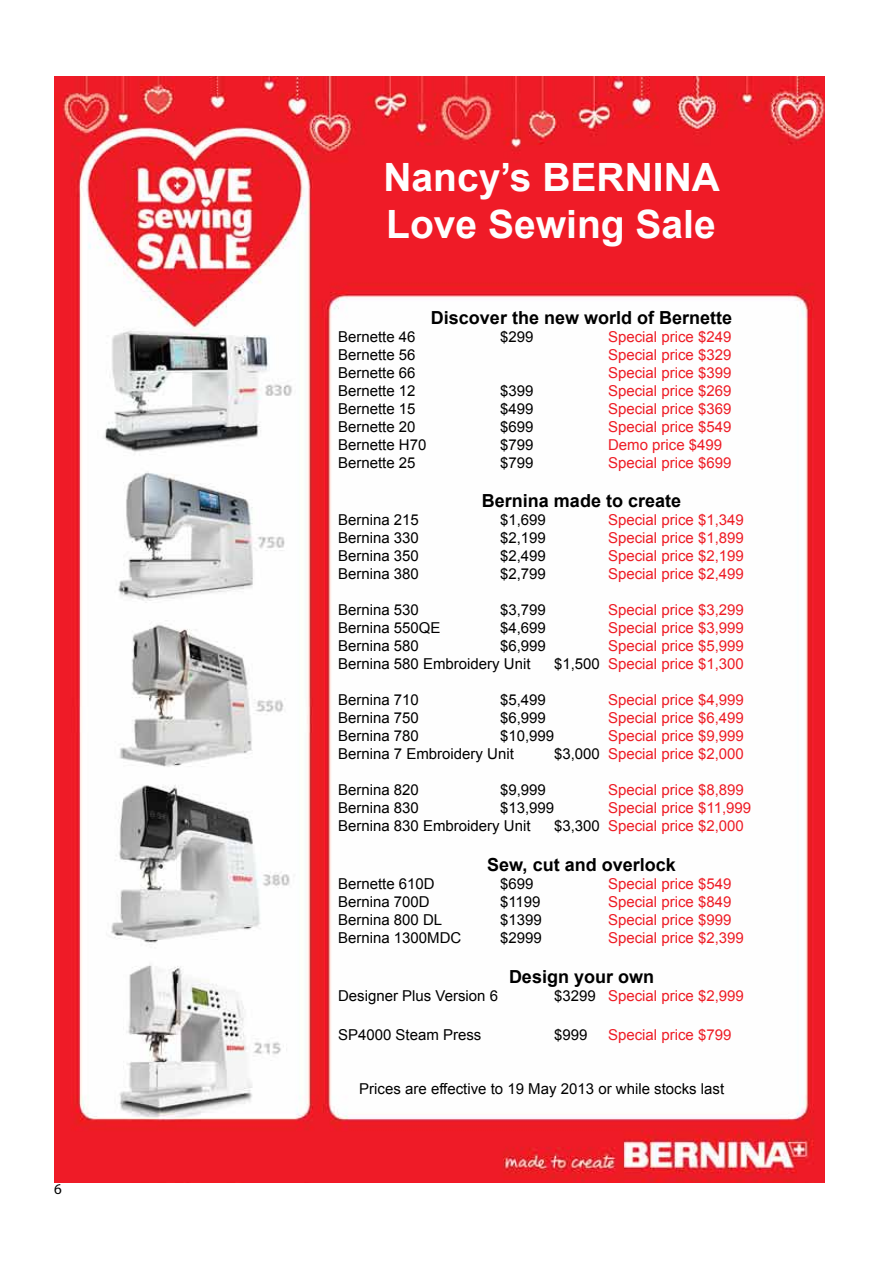
<style>
.page{position:relative;width:893px;height:1263px;background:#fff}
.page>*{position:absolute;margin:0;border:0;box-sizing:border-box;transform-origin:0 0}
.t1{font:700 39px/46.8px "Arial";color:#fefefe}
.t2{font:700 18px "Arial";color:#000}
.t3{font:15px "Arial";color:#000}
.t4{font:15px "Arial";color:#ee1c25}
.t5{font:15px "Myriad Pro";color:#000}
.s1{color:#000}
</style>
<div class="page">
<img style="left:54px;top:77px;width:771px;height:1105px">
<p class="t5" style="left:54px;top:1179px;width:9px">6</p>
<h1 class="t1" style="left:383px;top:155px;width:338px">Nancy’s BERNINA<br>Love Sewing Sale</h1>
<p class="t2" style="left:431px;top:305px;width:303px">Discover the new world of Bernette</p>
<p class="t3" style="left:338px;top:327px;width:79px">Bernette 46</p>
<p class="t3" style="left:500px;top:327px;width:35px">$299</p>
<p class="t4" style="left:608px;top:327px;width:125px">Special price $249</p>
<p class="t3" style="left:338px;top:345px;width:79px">Bernette 56</p>
<p class="t4" style="left:608px;top:345px;width:125px">Special price $329</p>
<p class="t3" style="left:338px;top:363px;width:79px">Bernette 66</p>
<p class="t4" style="left:608px;top:363px;width:125px">Special price $399</p>
<p class="t3" style="left:338px;top:381px;width:79px">Bernette 12</p>
<p class="t3" style="left:500px;top:381px;width:35px">$399</p>
<p class="t4" style="left:608px;top:381px;width:125px">Special price $269</p>
<p class="t3" style="left:338px;top:399px;width:79px">Bernette 15</p>
<p class="t3" style="left:500px;top:399px;width:35px">$499</p>
<p class="t4" style="left:608px;top:399px;width:125px">Special price $369</p>
<p class="t3" style="left:338px;top:417px;width:79px">Bernette 20</p>
<p class="t3" style="left:500px;top:417px;width:35px">$699</p>
<p class="t4" style="left:608px;top:417px;width:125px">Special price $549</p>
<p class="t3" style="left:338px;top:435px;width:90px">Bernette H70</p>
<p class="t3" style="left:500px;top:435px;width:35px">$799</p>
<p class="t4" style="left:608px;top:435px;width:116px">Demo price $499</p>
<p class="t3" style="left:338px;top:453px;width:79px">Bernette 25</p>
<p class="t3" style="left:500px;top:453px;width:35px">$799</p>
<p class="t4" style="left:608px;top:453px;width:125px">Special price $699</p>
<p class="t2" style="left:482px;top:489px;width:201px">Bernina made to create</p>
<p class="t3" style="left:338px;top:510px;width:82px">Bernina 215</p>
<p class="t3" style="left:500px;top:510px;width:47px">$1,699</p>
<p class="t4" style="left:608px;top:510px;width:137px">Special price $1,349</p>
<p class="t3" style="left:338px;top:528px;width:82px">Bernina 330</p>
<p class="t3" style="left:500px;top:528px;width:47px">$2,199</p>
<p class="t4" style="left:608px;top:528px;width:137px">Special price $1,899</p>
<p class="t3" style="left:338px;top:546px;width:82px">Bernina 350</p>
<p class="t3" style="left:500px;top:546px;width:47px">$2,499</p>
<p class="t4" style="left:608px;top:546px;width:137px">Special price $2,199</p>
<p class="t3" style="left:338px;top:564px;width:82px">Bernina 380</p>
<p class="t3" style="left:500px;top:564px;width:47px">$2,799</p>
<p class="t4" style="left:608px;top:564px;width:137px">Special price $2,499</p>
<p class="t3" style="left:338px;top:600px;width:82px">Bernina 530</p>
<p class="t3" style="left:500px;top:600px;width:47px">$3,799</p>
<p class="t4" style="left:608px;top:600px;width:137px">Special price $3,299</p>
<p class="t3" style="left:338px;top:618px;width:104px">Bernina 550QE</p>
<p class="t3" style="left:500px;top:618px;width:47px">$4,699</p>
<p class="t4" style="left:608px;top:618px;width:137px">Special price $3,999</p>
<p class="t3" style="left:338px;top:636px;width:82px">Bernina 580</p>
<p class="t3" style="left:500px;top:636px;width:47px">$6,999</p>
<p class="t4" style="left:608px;top:636px;width:137px">Special price $5,999</p>
<p class="t3" style="left:338px;top:654px;width:194px">Bernina 580 Embroidery Unit</p>
<p class="t4" style="left:554px;top:654px;width:191px"><span class="s1">$1,500</span> Special price $1,300</p>
<p class="t3" style="left:338px;top:690px;width:82px">Bernina 710</p>
<p class="t3" style="left:500px;top:690px;width:47px">$5,499</p>
<p class="t4" style="left:608px;top:690px;width:137px">Special price $4,999</p>
<p class="t3" style="left:338px;top:708px;width:82px">Bernina 750</p>
<p class="t3" style="left:500px;top:708px;width:47px">$6,999</p>
<p class="t4" style="left:608px;top:708px;width:137px">Special price $6,499</p>
<p class="t3" style="left:338px;top:726px;width:82px">Bernina 780</p>
<p class="t3" style="left:500px;top:726px;width:56px">$10,999</p>
<p class="t4" style="left:608px;top:726px;width:137px">Special price $9,999</p>
<p class="t3" style="left:338px;top:744px;width:177px">Bernina 7 Embroidery Unit</p>
<p class="t4" style="left:554px;top:744px;width:191px"><span class="s1">$3,000</span> Special price $2,000</p>
<p class="t3" style="left:338px;top:780px;width:82px">Bernina 820</p>
<p class="t3" style="left:500px;top:780px;width:47px">$9,999</p>
<p class="t4" style="left:608px;top:780px;width:137px">Special price $8,899</p>
<p class="t3" style="left:338px;top:798px;width:82px">Bernina 830</p>
<p class="t3" style="left:500px;top:798px;width:56px">$13,999</p>
<p class="t4" style="left:608px;top:798px;width:145px">Special price $11,999</p>
<p class="t3" style="left:338px;top:816px;width:194px">Bernina 830 Embroidery Unit</p>
<p class="t4" style="left:554px;top:816px;width:191px"><span class="s1">$3,300</span> Special price $2,000</p>
<p class="t2" style="left:487px;top:853px;width:190px">Sew, cut and overlock</p>
<p class="t3" style="left:338px;top:874px;width:98px">Bernette 610D</p>
<p class="t3" style="left:500px;top:874px;width:35px">$699</p>
<p class="t4" style="left:608px;top:874px;width:125px">Special price $549</p>
<p class="t3" style="left:338px;top:892px;width:93px">Bernina 700D</p>
<p class="t3" style="left:500px;top:892px;width:42px">$1199</p>
<p class="t4" style="left:608px;top:892px;width:125px">Special price $849</p>
<p class="t3" style="left:338px;top:910px;width:106px">Bernina 800 DL</p>
<p class="t3" style="left:500px;top:910px;width:43px">$1399</p>
<p class="t4" style="left:608px;top:910px;width:125px">Special price $999</p>
<p class="t3" style="left:338px;top:928px;width:125px">Bernina 1300MDC</p>
<p class="t3" style="left:500px;top:928px;width:43px">$2999</p>
<p class="t4" style="left:608px;top:928px;width:137px">Special price $2,399</p>
<p class="t2" style="left:509px;top:964px;width:147px">Design your own</p>
<p class="t3" style="left:338px;top:985px;width:162px">Designer Plus Version 6</p>
<p class="t4" style="left:554px;top:985px;width:191px"><span class="s1">$3299</span> Special price $2,999</p>
<p class="t3" style="left:338px;top:1025px;width:145px">SP4000 Steam Press</p>
<p class="t3" style="left:554px;top:1025px;width:35px">$999</p>
<p class="t4" style="left:608px;top:1025px;width:125px">Special price $799</p>
<p class="t3" style="left:359px;top:1079px;width:366px">Prices are effective to 19 May 2013 or while stocks last</p>
</div>
